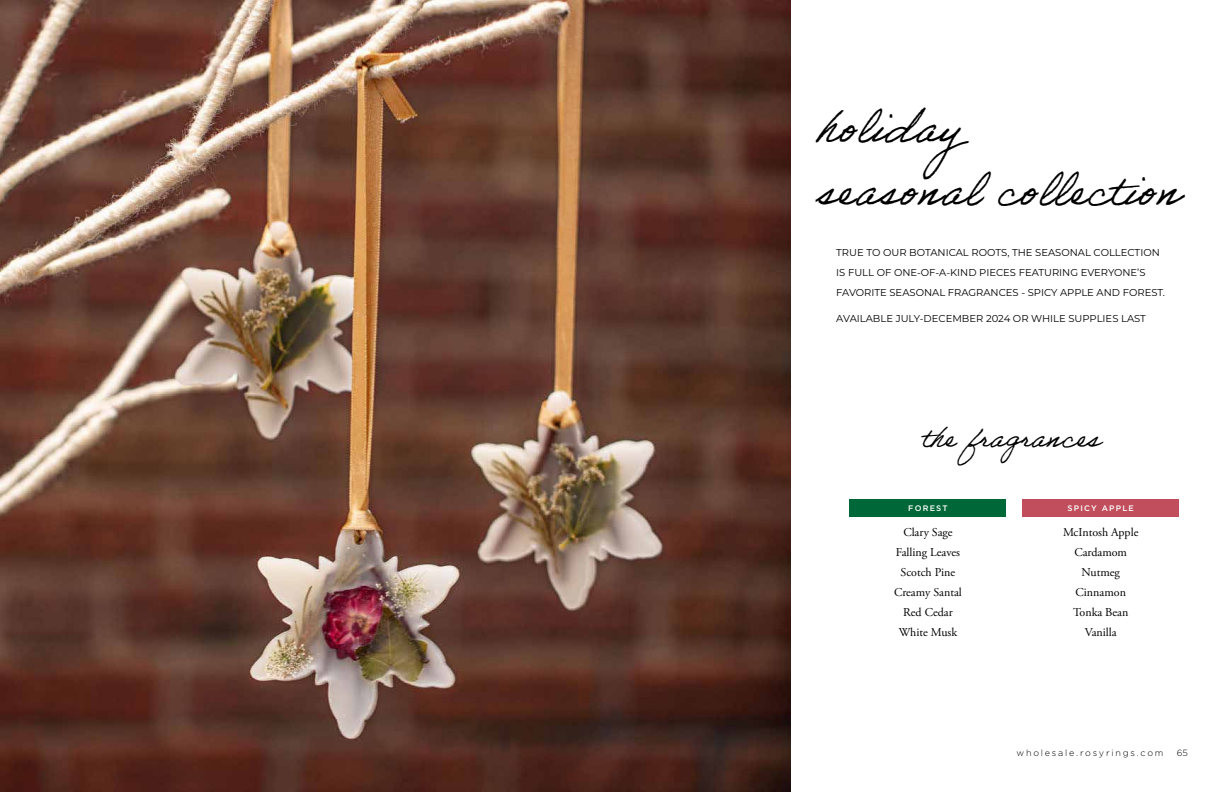
<style>
.page{position:relative;width:1224px;height:792px;background:#fff}
.page>*{position:absolute;margin:0;border:0;box-sizing:border-box;transform-origin:0 0}
.t1{font:44px/63px "Adobe Handwriting Ernie";color:#000}
.t2{font:28px "Adobe Handwriting Ernie";color:#000}
.t3{font:12px/20px "Adobe Garamond Pro";color:#000;text-align:center}
.t4{font:10px/20px "Montserrat";color:#000}
.t5{font:300 9px "Gotham";letter-spacing:.2em;color:#000}
.t6{font:500 8px "Gotham";letter-spacing:.15em;color:#fff}
</style>
<div class="page">
<img style="left:0;top:0;width:791px;height:792px">
<div style="left:850px;top:500px;width:156px;height:17px;background:#006838"></div>
<div style="left:1022px;top:500px;width:157px;height:17px;background:#c14e5c"></div>
<h1 class="t1" style="left:817px;top:96px;width:364px">holiday<br>seasonal collection</h1>
<p class="t4" style="left:836px;top:242px;width:330px">TRUE TO OUR BOTANICAL ROOTS, THE SEASONAL COLLECTION<br>IS FULL OF ONE-OF-A-KIND PIECES FEATURING EVERYONE’S<br>FAVORITE SEASONAL FRAGRANCES - SPICY APPLE AND FOREST.</p>
<p class="t4" style="left:836px;top:308px;width:311px">AVAILABLE JULY-DECEMBER 2024 OR WHILE SUPPLIES LAST</p>
<h2 class="t2" style="left:921px;top:421px;width:180px">the fragrances</h2>
<p class="t6" style="left:908px;top:503px;width:41px">FOREST</p>
<p class="t3" style="left:894px;top:523px;width:69px">Clary Sage<br>Falling Leaves<br>Scotch Pine<br>Creamy Santal<br>Red Cedar<br>White Musk</p>
<p class="t6" style="left:1068px;top:503px;width:68px">SPICY APPLE</p>
<p class="t3" style="left:1063px;top:523px;width:77px">McIntosh Apple<br>Cardamom<br>Nutmeg<br>Cinnamon<br>Tonka Bean<br>Vanilla</p>
<p class="t5" style="left:1016px;top:747px;width:148px">wholesale.rosyrings.com</p>
<p class="t5" style="left:1177px;top:747px;width:13px">65</p>
</div>
